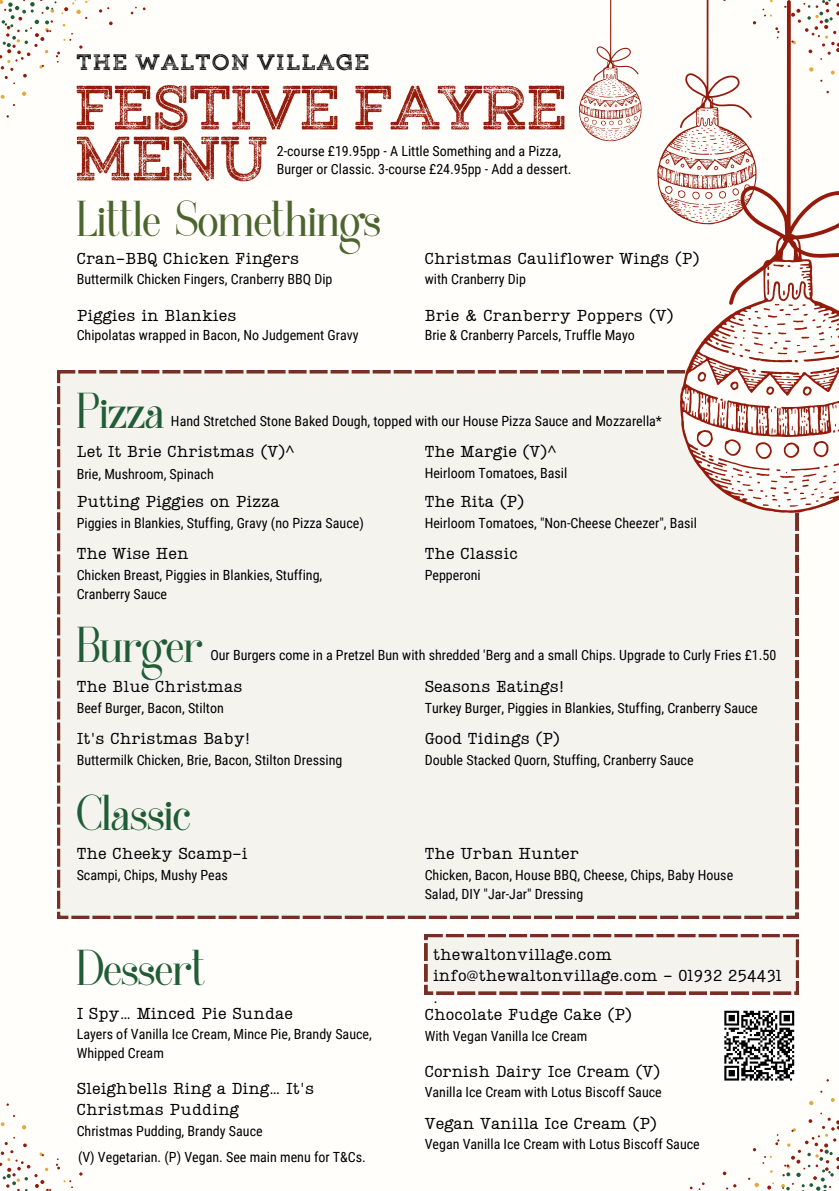
<style>
.page{position:relative;width:839px;height:1191px;background:#fff}
.page>*{position:absolute;margin:0;border:0;box-sizing:border-box;transform-origin:0 0}
.t1{font:56px "Gist Rough Upr Exbold Two Demo";color:#941b0c}
.t2{font:44px "Edinburgh";color:#205c36}
.t3{font:44px "Edinburgh";color:#4c642e}
.t4{font:20px "Gist Rough Upr Exbold Two Demo";letter-spacing:.1em;color:#000}
.t5{font:16px/21.4px "Lumios TW New";color:#000}
.t6{font:14px/18.6px "Roboto Condensed";color:#000}
.s1{font-family:"Noto Sans"}
</style>
<div class="page">
<div style="left:0;top:0;width:838px;height:1191px;background:#fffefa"></div>
<svg style="left:0;top:1103px;width:83px;height:88px"></svg>
<svg style="left:0;top:0;width:146px;height:118px"></svg>
<div style="left:57px;top:371px;width:741px;height:548px;background:#f4f3ee"></div>
<svg style="left:657px;top:0;width:181px;height:234px"></svg>
<svg style="left:679px;top:234px;width:159px;height:279px"></svg>
<svg style="left:579px;top:0;width:62px;height:141px"></svg>
<svg style="left:425px;top:934px;width:413px;height:257px"></svg>
<p class="t4" style="left:77px;top:52px;width:294px">THE WALTON VILLAGE</p>
<p class="t1" style="left:74px;top:81px;width:493px">FESTIVE FAYRE</p>
<p class="t1" style="left:75px;top:132px;width:194px">MENU</p>
<p class="t6" style="left:277px;top:142px;width:286px">2-course £19.95pp - A Little Something and a Pizza,</p>
<p class="t6" style="left:277px;top:160px;width:296px">Burger or Classic. 3-course £24.95pp - Add a dessert.</p>
<p class="t3" style="left:77px;top:192px;width:305px">Little Somethings</p>
<p class="t5" style="left:77px;top:247px;width:224px">Cran-BBQ Chicken Fingers</p>
<p class="t6" style="left:77px;top:270px;width:257px">Buttermilk Chicken Fingers, Cranberry BBQ Dip</p>
<p class="t5" style="left:77px;top:303px;width:161px">Piggies in Blankies</p>
<p class="t6" style="left:77px;top:326px;width:283px">Chipolatas wrapped in Bacon, No Judgement Gravy</p>
<p class="t5" style="left:424px;top:247px;width:276px">Christmas Cauliflower Wings (P)</p>
<p class="t6" style="left:424px;top:270px;width:103px">with Cranberry Dip</p>
<p class="t5" style="left:424px;top:303px;width:250px">Brie &amp; Cranberry Poppers (V)</p>
<p class="t6" style="left:424px;top:326px;width:212px">Brie &amp; Cranberry Parcels, Truffle Mayo</p>
<p class="t2" style="left:77px;top:384px;width:89px">Pizza</p>
<p class="t6" style="left:171px;top:412px;width:492px">Hand Stretched Stone Baked Dough, topped with our House Pizza Sauce and Mozzarella*</p>
<p class="t5" style="left:77px;top:440px;width:219px">Let It Brie Christmas (V)<span class="s1">^</span></p>
<p class="t6" style="left:77px;top:464px;width:138px">Brie, Mushroom, Spinach</p>
<p class="t5" style="left:77px;top:490px;width:204px">Putting Piggies on Pizza</p>
<p class="t6" style="left:77px;top:514px;width:288px">Piggies in Blankies, Stuffing, Gravy (no Pizza Sauce)</p>
<p class="t5" style="left:77px;top:542px;width:113px">The Wise Hen</p>
<p class="t6" style="left:77px;top:566px;width:247px">Chicken Breast, Piggies in Blankies, Stuffing,<br>Cranberry Sauce</p>
<p class="t5" style="left:424px;top:440px;width:133px">The Margie (V)<span class="s1">^</span></p>
<p class="t5" style="left:424px;top:490px;width:101px">The Rita (P)</p>
<p class="t6" style="left:424px;top:464px;width:144px">Heirloom Tomatoes, Basil</p>
<p class="t6" style="left:424px;top:514px;width:274px">Heirloom Tomatoes, "Non-Cheese Cheezer", Basil</p>
<p class="t5" style="left:424px;top:542px;width:95px">The Classic</p>
<p class="t6" style="left:424px;top:566px;width:57px">Pepperoni</p>
<p class="t2" style="left:77px;top:618px;width:128px">Burger</p>
<p class="t6" style="left:210px;top:646px;width:567px">Our Burgers come in a Pretzel Bun with shredded 'Berg and a small Chips. Upgrade to Curly Fries £1.50</p>
<p class="t5" style="left:77px;top:674px;width:167px">The Blue Christmas</p>
<p class="t6" style="left:77px;top:699px;width:149px">Beef Burger, Bacon, Stilton</p>
<p class="t5" style="left:77px;top:726px;width:175px">It's Christmas Baby!</p>
<p class="t6" style="left:77px;top:751px;width:267px">Buttermilk Chicken, Brie, Bacon, Stilton Dressing</p>
<p class="t5" style="left:424px;top:674px;width:141px">Seasons Eatings!</p>
<p class="t6" style="left:424px;top:699px;width:334px">Turkey Burger, Piggies in Blankies, Stuffing, Cranberry Sauce</p>
<p class="t5" style="left:424px;top:726px;width:137px">Good Tidings (P)</p>
<p class="t6" style="left:424px;top:751px;width:270px">Double Stacked Quorn, Stuffing, Cranberry Sauce</p>
<p class="t2" style="left:77px;top:786px;width:116px">Classic</p>
<p class="t5" style="left:77px;top:842px;width:173px">The Cheeky Scamp-i</p>
<p class="t6" style="left:77px;top:866px;width:153px">Scampi, Chips, Mushy Peas</p>
<p class="t2" style="left:77px;top:941px;width:130px">Dessert</p>
<p class="t5" style="left:77px;top:1001px;width:218px">I Spy… Minced Pie Sundae</p>
<p class="t6" style="left:77px;top:1025px;width:297px">Layers of Vanilla Ice Cream, Mince Pie, Brandy Sauce,<br>Whipped Cream</p>
<p class="t5" style="left:77px;top:1076px;width:239px">Sleighbells Ring a Ding… It's<br>Christmas Pudding</p>
<p class="t6" style="left:77px;top:1122px;width:187px">Christmas Pudding, Brandy Sauce</p>
<p class="t6" style="left:78px;top:1148px;width:289px">(V) Vegetarian. (P) Vegan. See main menu for T&amp;Cs.</p>
<p class="t5" style="left:424px;top:842px;width:156px">The Urban Hunter</p>
<p class="t6" style="left:424px;top:866px;width:310px">Chicken, Bacon, House BBQ, Cheese, Chips, Baby House<br>Salad, DIY "Jar-Jar" Dressing</p>
<p class="t5" style="left:433px;top:942px;width:350px">thewaltonvillage.com info@thewaltonvillage.com - 01932 254431</p>
<p class="t5" style="left:433px;top:985px;width:6px">.</p>
<p class="t5" style="left:424px;top:1002px;width:209px">Chocolate Fudge Cake (P)</p>
<p class="t6" style="left:424px;top:1027px;width:164px">With Vegan Vanilla Ice Cream</p>
<p class="t5" style="left:424px;top:1059px;width:237px">Cornish Dairy Ice Cream (V)</p>
<p class="t6" style="left:424px;top:1083px;width:238px">Vanilla Ice Cream with Lotus Biscoff Sauce</p>
<p class="t5" style="left:424px;top:1111px;width:234px">Vegan Vanilla Ice Cream (P)</p>
<p class="t6" style="left:424px;top:1135px;width:276px">Vegan Vanilla Ice Cream with Lotus Biscoff Sauce</p>
</div>
